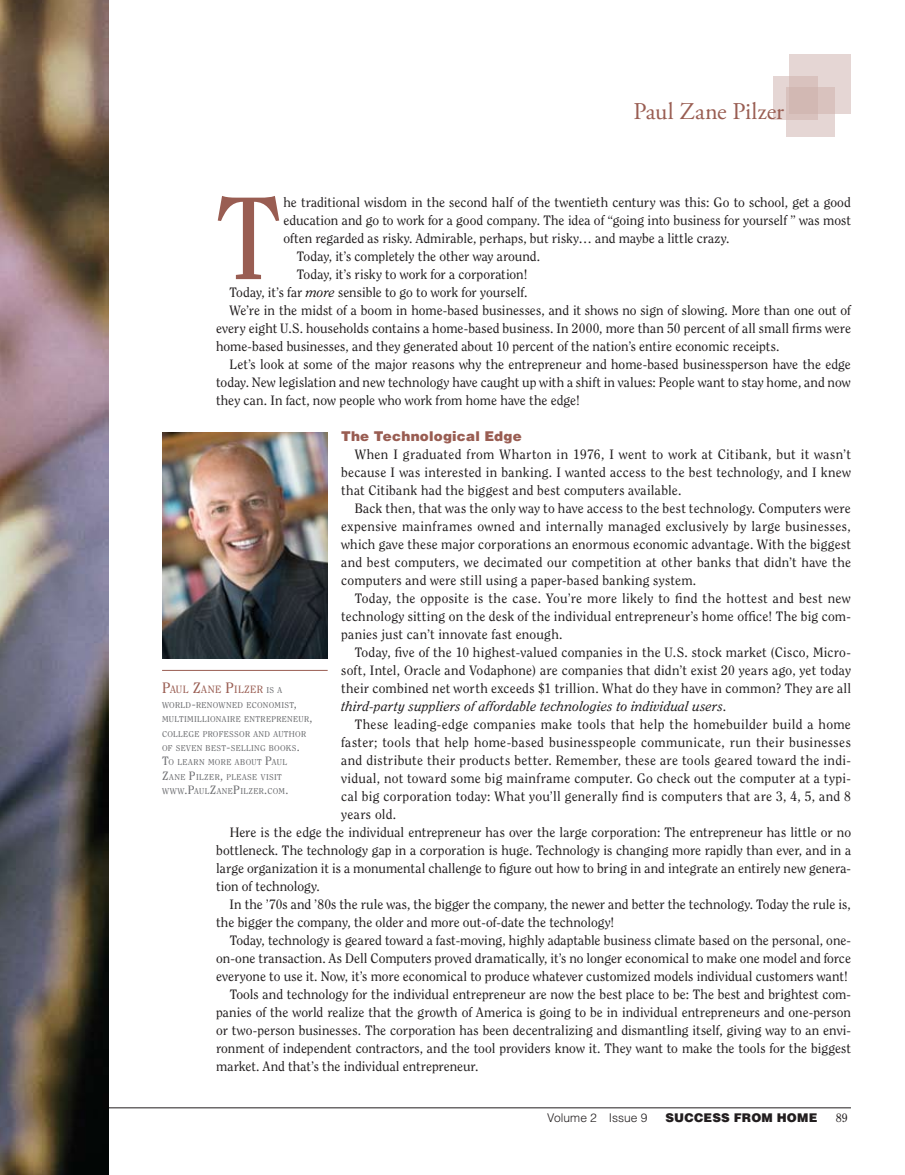
<style>
.page{position:relative;width:905px;height:1175px;background:#fff}
.page>*{position:absolute;margin:0;border:0;box-sizing:border-box;transform-origin:0 0}
.t1{font:116.4px "Clearface Std";color:#995d52}
.t2{font:24px "Adobe Garamond Pro";letter-spacing:.005em;color:#995d52}
.t3{font:13.5px/18px "Clearface Std";letter-spacing:.005em;color:#221e1f;text-align:justify}
.t4{font:13.5px "Clearface Std";letter-spacing:.025em;color:#221e1f}
.t5{font:900 13.5px "Helvetica LT Std";letter-spacing:.015em;color:#995d52}
.t6{font:900 12px "Helvetica LT Std";letter-spacing:.015em;color:#221e1f}
.t7{font:300 12px "Helvetica LT Std";letter-spacing:.005em;color:#221e1f}
.t8{font:12px "Clearface Std";color:#221e1f}
.t9{font:10.5px "Clearface Std";letter-spacing:.025em;color:#995d52}
.t10{font:8.4px/14.4px "Clearface Std";letter-spacing:.035em;color:#6d6e71}
.s1{font-style:italic}
.s2{font-size:15px}
.s3{font-size:8.4px;color:#6d6e71}
.s4{font-size:12px}
</style>
<div class="page">
<hr style="left:54px;top:1107px;width:796px;height:1px;background:#221e1f">
<div style="left:789px;top:54px;width:61px;height:60px;background:#e5d6d4"></div>
<div style="left:772px;top:76px;width:45px;height:44px;background:linear-gradient(to right,#e6d8d7,#d5bbb6)"></div>
<svg style="left:786px;top:87px;width:48px;height:49px;background:#dbc6c2"></svg>
<img style="left:0;top:0;width:108px;height:1174px">
<img style="left:162px;top:433px;width:165px;height:225px">
<hr style="left:162px;top:670px;width:165px;height:1px;background:#995d52">
<h2 class="t2" style="left:633px;top:97px;width:152px">Paul Zane Pilzer</h2>
<h1 class="t1" style="left:216px;top:169px;width:66px">T</h1>
<p class="t3" style="left:283px;top:193px;width:569px">he traditional wisdom in the second half of the twentieth century was this: Go to school, get a good</p>
<p class="t3" style="left:283px;top:211px;width:569px">education and go to work for a good company. The idea of “going into business for yourself ” was most</p>
<p class="t3" style="left:283px;top:229px;width:447px">often regarded as risky. Admirable, perhaps, but risky… and maybe a little crazy.</p>
<p class="t3" style="left:297px;top:247px;width:245px">Today, it’s completely the other way around.</p>
<p class="t3" style="left:297px;top:265px;width:232px">Today, it’s risky to work for a corporation!</p>
<p class="t3" style="left:229px;top:283px;width:299px">Today, it’s far <span class="s1">more</span> sensible to go to work for yourself.</p>
<p class="t3" style="left:229px;top:301px;width:622px">We’re in the midst of a boom in home-based businesses, and it shows no sign of slowing. More than one out of</p>
<p class="t3" style="left:216px;top:319px;width:636px">every eight U.S. households contains a home-based business. In 2000, more than 50 percent of all small firms were</p>
<p class="t3" style="left:216px;top:337px;width:565px">home-based businesses, and they generated about 10 percent of the nation’s entire economic receipts.</p>
<p class="t3" style="left:230px;top:355px;width:622px">Let’s look at some of the major reasons why the entrepreneur and home-based businessperson have the edge</p>
<p class="t3" style="left:216px;top:373px;width:636px">today. New legislation and new technology have caught up with a shift in values: People want to stay home, and now</p>
<p class="t3" style="left:216px;top:391px;width:365px">they can. In fact, now people who work from home have the edge!</p>
<p class="t5" style="left:341px;top:427px;width:182px">The Technological Edge</p>
<p class="t3" style="left:341px;top:445px;width:511px;text-indent:13px">When I graduated from Wharton in 1976, I went to work at Citibank, but it wasn’t because I was interested in banking. I wanted access to the best technology, and I knew that Citibank had the biggest and best computers available.</p>
<p class="t3" style="left:341px;top:499px;width:511px;text-indent:14px">Back then, that was the only way to have access to the best technology. Computers were expensive mainframes owned and internally managed exclusively by large businesses, which gave these major corporations an enormous economic advantage. With the biggest and best computers, we decimated our competition at other banks that didn’t have the computers and were still using a paper-based banking system.</p>
<p class="t3" style="left:341px;top:589px;width:511px;text-indent:14px">Today, the opposite is the case. You’re more likely to find the hottest and best new technology sitting on the desk of the individual entrepreneur’s home office! The big com&shy;panies just can’t innovate fast enough.</p>
<p class="t3" style="left:341px;top:643px;width:511px;text-indent:14px">Today, five of the 10 highest-valued companies in the U.S. stock market (Cisco, Micro&shy;soft, Intel, Oracle and Vodaphone) are companies that didn’t exist 20 years ago, yet today their combined net worth exceeds $1 trillion. What do they have in common? They are all <span class="s1">third-party suppliers of affordable technologies to individual users</span>.</p>
<p class="t4" style="left:354px;top:716px;width:498px">These leading-edge companies make tools that help the homebuilder build a home</p>
<p class="t4" style="left:341px;top:734px;width:511px">faster; tools that help home-based businesspeople communicate, run their businesses</p>
<p class="t3" style="left:341px;top:751px;width:511px">and distribute their products better. Remember, these are tools geared toward the indi-</p>
<p class="t3" style="left:341px;top:769px;width:511px">vidual, not toward some big mainframe computer. Go check out the computer at a typi-</p>
<p class="t3" style="left:341px;top:787px;width:511px">cal big corporation today: What you’ll generally find is computers that are 3, 4, 5, and 8</p>
<p class="t3" style="left:341px;top:805px;width:57px">years old.</p>
<p class="t3" style="left:230px;top:823px;width:623px">Here is the edge the individual entrepreneur has over the large corporation: The entrepreneur has little or no</p>
<p class="t3" style="left:216px;top:841px;width:636px">bottleneck. The technology gap in a corporation is huge. Technology is changing more rapidly than ever, and in a</p>
<p class="t3" style="left:216px;top:859px;width:636px">large organization it is a monumental challenge to figure out how to bring in and integrate an entirely new genera-</p>
<p class="t3" style="left:216px;top:877px;width:105px">tion of technology.</p>
<p class="t3" style="left:230px;top:895px;width:623px">In the ’70s and ’80s the rule was, the bigger the company, the newer and better the technology. Today the rule is,</p>
<p class="t3" style="left:216px;top:913px;width:399px">the bigger the company, the older and more out-of-date the technology!</p>
<p class="t3" style="left:230px;top:931px;width:623px">Today, technology is geared toward a fast-moving, highly adaptable business climate based on the personal, one-</p>
<p class="t3" style="left:216px;top:949px;width:636px">on-one transaction. As Dell Computers proved dramatically, it’s no longer economical to make one model and force</p>
<p class="t3" style="left:216px;top:967px;width:633px">everyone to use it. Now, it’s more economical to produce whatever customized models individual customers want!</p>
<p class="t3" style="left:230px;top:985px;width:622px">Tools and technology for the individual entrepreneur are now the best place to be: The best and brightest com-</p>
<p class="t3" style="left:216px;top:1003px;width:636px">panies of the world realize that the growth of America is going to be in individual entrepreneurs and one-person</p>
<p class="t3" style="left:216px;top:1021px;width:636px">or two-person businesses. The corporation has been decentralizing and dismantling itself, giving way to an envi-</p>
<p class="t3" style="left:216px;top:1039px;width:636px">ronment of independent contractors, and the tool providers know it. They want to make the tools for the biggest</p>
<p class="t3" style="left:216px;top:1057px;width:264px">market. And that’s the individual entrepreneur.</p>
<p class="t9" style="left:162px;top:683px;width:121px"><span class="s2">P</span>aul <span class="s2">Z</span>ane <span class="s2">P</span>ilzer <span class="s3">is a</span></p>
<p class="t10" style="left:162px;top:697px;width:152px">world<span class="s4">-</span>renowned economist<span class="s4">, </span>multimillionaire entrepreneur<span class="s4">, </span>college professor and author of seven best<span class="s4">-</span>selling books<span class="s4">.<br>T</span>o learn more about <span class="s4">P</span>aul<br><span class="s4">Z</span>ane <span class="s4">P</span>ilzer<span class="s4">,</span> please visit www<span class="s4">.P</span>aul<span class="s4">Z</span>ane<span class="s4">P</span>ilzer<span class="s4">.</span>com<span class="s4">.</span></p>
<p class="t7" style="left:547px;top:1110px;width:102px">Volume 2 Issue 9</p>
<p class="t6" style="left:665px;top:1110px;width:153px">SUCCESS FROM HOME</p>
<p class="t8" style="left:835px;top:1110px;width:14px">89</p>
</div>
